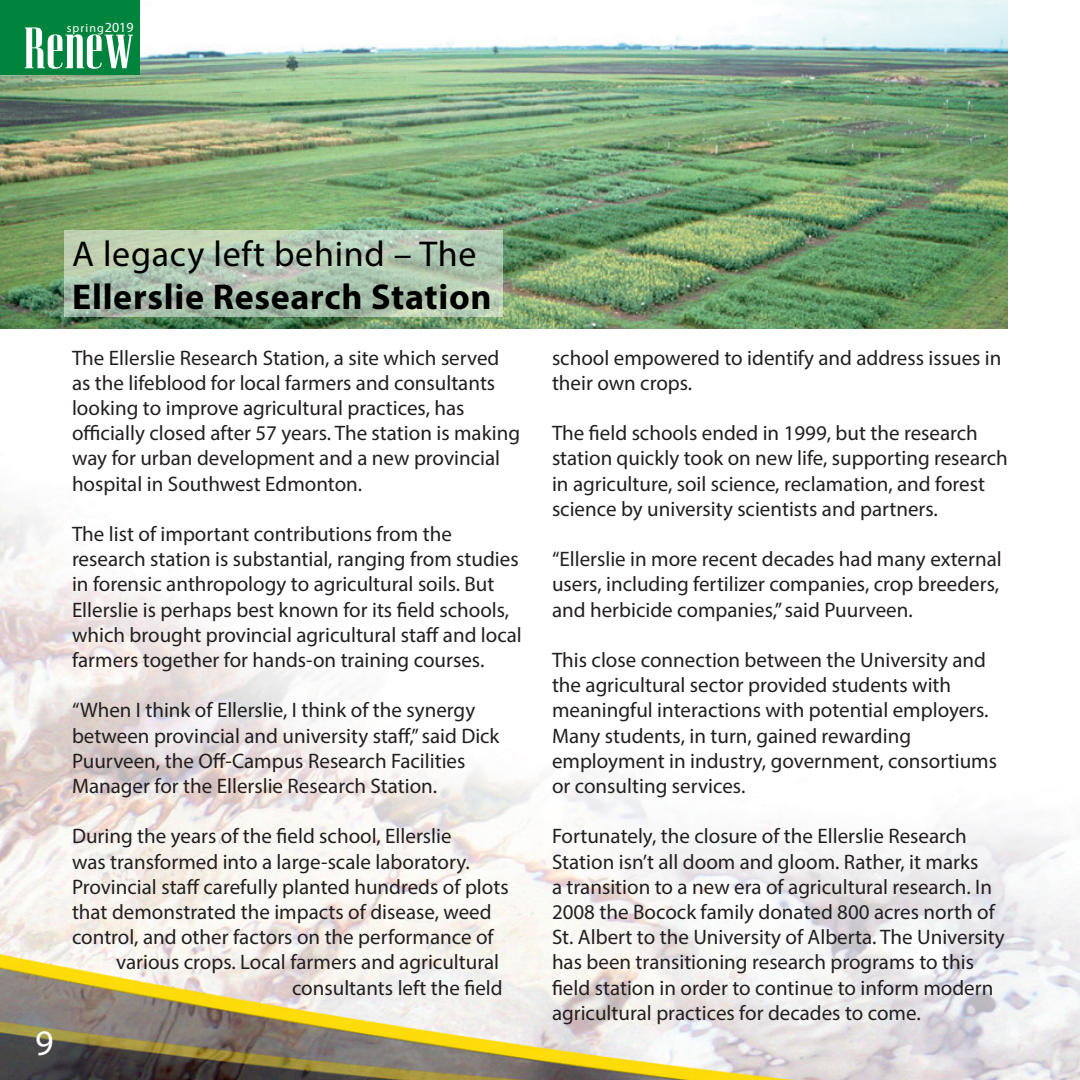
<style>
.page{position:relative;width:1080px;height:1080px;background:#fff}
.page>*{position:absolute;margin:0;border:0;box-sizing:border-box;transform-origin:0 0}
.t1{font:61px "Corvinus Skyline ICG";letter-spacing:-.015em;color:#fff}
.t2{font:700 36px/43.2px "Myriad Pro";letter-spacing:.02em;color:#000}
.t3{font:36px "Myriad Pro";color:#fff}
.t4{font:21px/25.2px "Myriad Pro";color:#231f20}
.t5{font:12px "Myriad Pro";letter-spacing:.09em;color:#fff}
.s1{font-size:14px}
.s2{font-weight:400}
</style>
<div class="page">
<img style="left:0;top:497px;width:1080px;height:583px">
<img style="left:0;top:0;width:1008px;height:329px">
<svg style="left:64px;top:231px;width:439px;height:86px;background:#b1c7b1"></svg>
<div style="left:0;top:0;width:140px;height:74px;background:#00843d"></div>
<p class="t5" style="left:67px;top:20px;width:68px">spring<span class="s1">2019</span></p>
<p class="t1" style="left:23px;top:19px;width:113px">Renew</p>
<h2 class="t3" style="left:35px;top:1021px;width:20px">9</h2>
<p class="t2" style="left:72px;top:231px;width:421px"><span class="s2">A legacy left behind – The<br></span>Ellerslie Research Station</p>
<p class="t4" style="left:72px;top:345px;width:450px">The Ellerslie Research Station, a site which served as the lifeblood for local farmers and consultants looking to improve agricultural practices, has officially closed after 57 years. The station is making way for urban development and a new provincial hospital in Southwest Edmonton.</p>
<p class="t4" style="left:72px;top:521px;width:451px">The list of important contributions from the research station is substantial, ranging from studies in forensic anthropology to agricultural soils. But Ellerslie is perhaps best known for its field schools, which brought provincial agricultural staff and local farmers together for hands-on training courses.</p>
<p class="t4" style="left:72px;top:697px;width:429px">“When I think of Ellerslie, I think of the synergy between provincial and university staff,” said Dick Puurveen, the Off-Campus Research Facilities Manager for the Ellerslie Research Station.</p>
<p class="t4" style="left:72px;top:823px;width:381px">During the years of the field school, Ellerslie</p>
<p class="t4" style="left:72px;top:849px;width:399px">was transformed into a large-scale laboratory.</p>
<p class="t4" style="left:72px;top:874px;width:438px">Provincial staff carefully planted hundreds of plots</p>
<p class="t4" style="left:72px;top:899px;width:421px">that demonstrated the impacts of disease, weed</p>
<p class="t4" style="left:72px;top:924px;width:423px">control, and other factors on the performance of</p>
<p class="t4" style="left:116px;top:949px;width:385px">various crops. Local farmers and agricultural</p>
<p class="t4" style="left:292px;top:975px;width:212px">consultants left the field</p>
<p class="t4" style="left:552px;top:345px;width:451px">school empowered to identify and address issues in their own crops.</p>
<p class="t4" style="left:552px;top:420px;width:457px">The field schools ended in 1999, but the research station quickly took on new life, supporting research in agriculture, soil science, reclamation, and forest science by university scientists and partners.</p>
<p class="t4" style="left:552px;top:546px;width:451px">“Ellerslie in more recent decades had many external users, including fertilizer companies, crop breeders, and herbicide companies,” said Puurveen.</p>
<p class="t4" style="left:552px;top:647px;width:447px">This close connection between the University and the agricultural sector provided students with meaningful interactions with potential employers.<br>Many students, in turn, gained rewarding employment in industry, government, consortiums or consulting services.</p>
<p class="t4" style="left:552px;top:823px;width:454px">Fortunately, the closure of the Ellerslie Research Station isn’t all doom and gloom. Rather, it marks<br>a transition to a new era of agricultural research. In 2008 the Bocock family donated 800 acres north of St. Albert to the University of Alberta. The University has been transitioning research programs to this field station in order to continue to inform modern agricultural practices for decades to come.</p>
</div>
